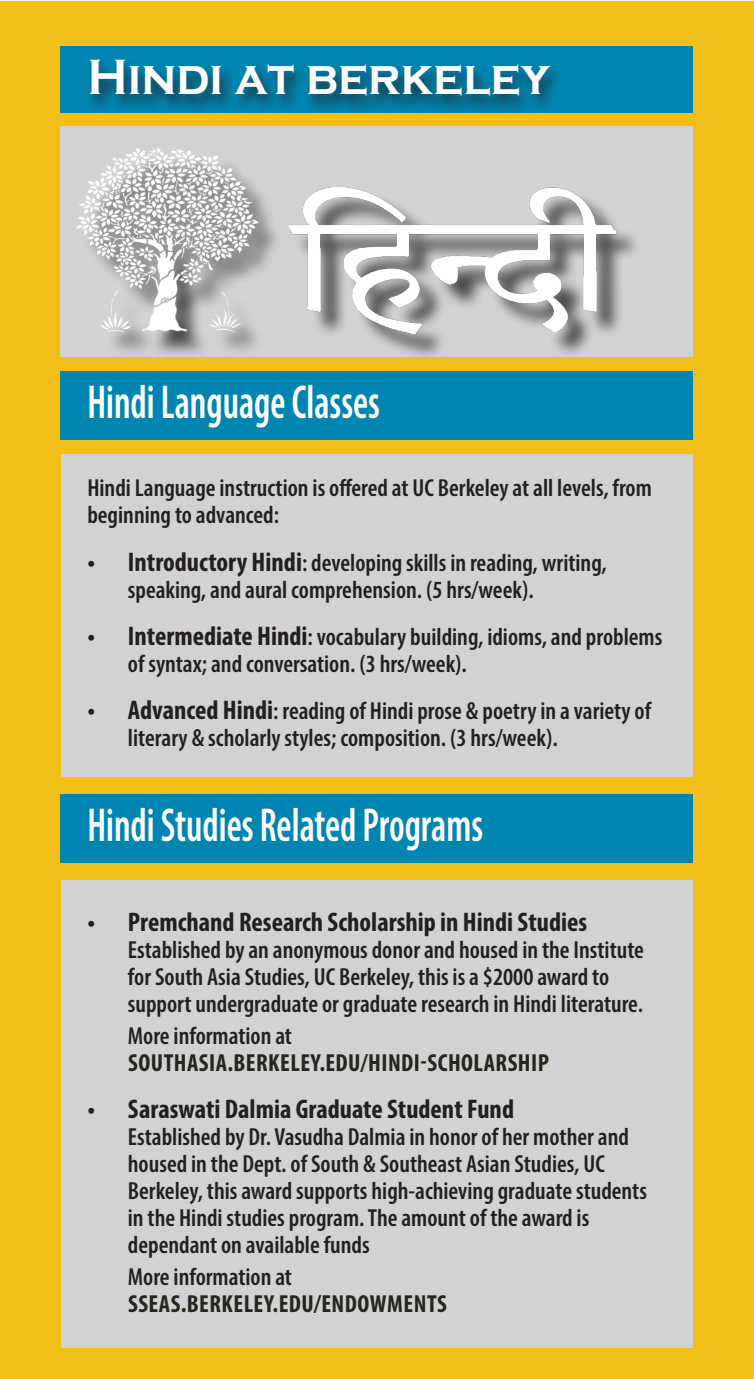
<style>
.page{position:relative;width:754px;height:1379px;background:#fff}
.page>*{position:absolute;margin:0;border:0;box-sizing:border-box;transform-origin:0 0}
.t1{font:700 51.07px "Copperplate Gothic";color:#fff;scale:.92 1}
.t2{font:600 condensed 47.7px "Myriad Pro";color:#fff;scale:.8 1}
.t3{font:700 condensed 27px "Myriad Pro";color:#231f20}
.t4{font:600 condensed 24.75px/27px "Myriad Pro";color:#231f20}
.t5{font:700 condensed 24.75px/27px "Myriad Pro";letter-spacing:.02em;color:#27251e}
.s1{font-weight:700;font-size:27px}
.s2{font-weight:600;color:#231f20}
</style>
<div class="page">
<div style="left:0;top:1px;width:754px;height:1377px;background:#f1bf18"></div>
<div style="left:61px;top:454px;width:631px;height:323px;background:#d1d2d4"></div>
<div style="left:60px;top:371px;width:632px;height:69px;background:#0085b1"></div>
<div style="left:60px;top:126px;width:632px;height:230px;background:#d1d2d4"></div>
<div style="left:60px;top:46px;width:632px;height:67px;background:#0085b1"></div>
<div style="left:85px;top:57px;width:480px;height:57px;background:#231f20;opacity:.75"></div>
<div style="left:294px;top:191px;width:348px;height:170px;background:#231f20;opacity:.75"></div>
<img style="left:289px;top:187px;width:326px;height:146px">
<div style="left:80px;top:153px;width:204px;height:206px;background:#231f20;opacity:.75"></div>
<img style="left:76px;top:149px;width:186px;height:184px">
<div style="left:61px;top:880px;width:631px;height:467px;background:#d1d2d4"></div>
<div style="left:60px;top:794px;width:632px;height:69px;background:#0085b1"></div>
<p class="t1" style="left:87px;top:49px;width:504px">Hindi at berkeley</p>
<p class="t2" style="left:87px;top:372px;width:367px">Hindi Language Classes</p>
<p class="t4" style="left:87px;top:474px;width:566px">Hindi Language instruction is offered at UC Berkeley at all levels, from beginning to advanced:</p>
<p class="t4" style="left:128px;top:548px;width:480px;text-indent:-40px"><span class="s1">• Introductory Hindi</span>: developing skills in reading, writing, speaking, and aural comprehension. (5 hrs/week).</p>
<p class="t4" style="left:128px;top:622px;width:536px;text-indent:-40px"><span class="s1">• Intermediate Hindi</span>: vocabulary building, idioms, and problems of syntax; and conversation. (3 hrs/week).</p>
<p class="t4" style="left:128px;top:697px;width:525px;text-indent:-40px"><span class="s1">• Advanced Hindi</span>: reading of Hindi prose &amp; poetry in a variety of literary &amp; scholarly styles; composition. (3 hrs/week).</p>
<p class="t2" style="left:87px;top:795px;width:496px">Hindi Studies Related Programs</p>
<p class="t3" style="left:87px;top:905px;width:501px">• Premchand Research Scholarship in Hindi Studies</p>
<p class="t4" style="left:128px;top:936px;width:517px">Established by an anonymous donor and housed in the Institute for South Asia Studies, UC Berkeley, this is a $2000 award to support undergraduate or graduate research in Hindi literature.</p>
<p class="t5" style="left:128px;top:1021px;width:423px"><span class="s2">More information at<br></span>SOUTHASIA.BERKELEY.EDU/HINDI-SCHOLARSHIP</p>
<p class="t3" style="left:87px;top:1092px;width:428px">• Saraswati Dalmia Graduate Student Fund</p>
<p class="t4" style="left:128px;top:1123px;width:520px">Established by Dr. Vasudha Dalmia in honor of her mother and housed in the Dept. of South &amp; Southeast Asian Studies, UC Berkeley, this award supports high-achieving graduate students in the Hindi studies program. The amount of the award is dependant on available funds</p>
<p class="t5" style="left:128px;top:1262px;width:320px"><span class="s2">More information at<br></span>SSEAS.BERKELEY.EDU/ENDOWMENTS</p>
</div>
